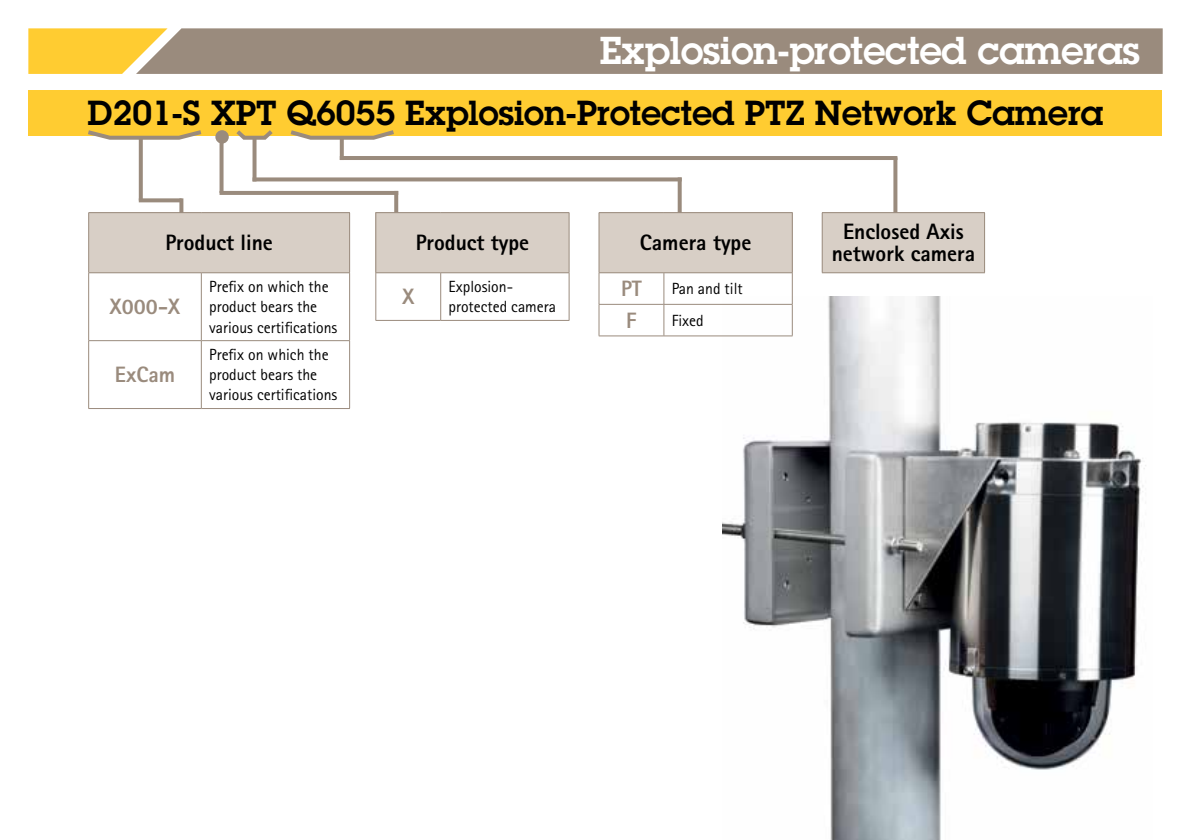
<style>
.page{position:relative;width:1191px;height:840px;background:#fff}
.page>*{position:absolute;margin:0;border:0;box-sizing:border-box;transform-origin:0 0}
.t1{font:600 38px "Lubalin Graph ECG";letter-spacing:-.005em;color:#fff}
.t2{font:600 34px "Lubalin Graph ECG";color:#000}
.t3{font:800 22.2px/22px "Rotis Sans Serif Pro";color:#000;text-align:center}
.t4{font:800 22.2px "Rotis Sans Serif Pro";color:#9a8b7d}
.t5{font:16.2px/20.2px "Rotis Sans Serif Pro";color:#000}
</style>
<div class="page">
<div style="left:29px;top:90px;width:1133px;height:46px;background:#ffcc31"></div>
<div style="left:168px;top:28px;width:994px;height:46px;background:#9a8b7d"></div>
<svg style="left:28px;top:28px;width:140px;height:46px;background:#f6cb4a"></svg>
<img style="left:722px;top:296px;width:424px;height:543px">
<div style="left:89px;top:212px;width:261px;height:60px;background:#d8cfc6"></div>
<hr style="left:88px;top:212px;width:113px;height:1px;background:#9a8b7d">
<hr style="left:88px;top:213px;width:1px;height:59px;background:#9a8b7d">
<hr style="left:201px;top:212px;width:149px;height:1px;background:#9a8b7d">
<hr style="left:349px;top:213px;width:1px;height:59px;background:#9a8b7d">
<hr style="left:88px;top:272px;width:113px;height:1px;background:#9a8b7d">
<hr style="left:88px;top:273px;width:1px;height:67px;background:#9a8b7d">
<hr style="left:201px;top:272px;width:149px;height:1px;background:#9a8b7d">
<hr style="left:201px;top:273px;width:1px;height:67px;background:#9a8b7d">
<hr style="left:349px;top:273px;width:1px;height:67px;background:#9a8b7d">
<hr style="left:88px;top:340px;width:113px;height:1px;background:#9a8b7d">
<hr style="left:88px;top:341px;width:1px;height:67px;background:#9a8b7d">
<hr style="left:201px;top:340px;width:149px;height:1px;background:#9a8b7d">
<hr style="left:201px;top:341px;width:1px;height:67px;background:#9a8b7d">
<hr style="left:349px;top:341px;width:1px;height:67px;background:#9a8b7d">
<hr style="left:88px;top:408px;width:113px;height:1px;background:#9a8b7d">
<hr style="left:201px;top:408px;width:149px;height:1px;background:#9a8b7d">
<div style="left:822px;top:212px;width:162px;height:60px;background:#d8cfc6"></div>
<hr style="left:822px;top:212px;width:163px;height:1px;background:#9a8b7d">
<hr style="left:822px;top:213px;width:1px;height:59px;background:#9a8b7d">
<hr style="left:984px;top:213px;width:1px;height:59px;background:#9a8b7d">
<hr style="left:822px;top:272px;width:163px;height:1px;background:#9a8b7d">
<svg style="left:340px;top:142px;width:4px;height:14px"></svg>
<svg style="left:139px;top:142px;width:4px;height:56px"></svg>
<hr style="left:340px;top:156px;width:557px;height:4px;background:#9a8b7d">
<svg style="left:893px;top:160px;width:4px;height:52px"></svg>
<svg style="left:139px;top:198px;width:40px;height:4px"></svg>
<svg style="left:179px;top:198px;width:4px;height:14px"></svg>
<svg style="left:88px;top:130px;width:114px;height:12px"></svg>
<svg style="left:290px;top:130px;width:104px;height:12px"></svg>
<svg style="left:219px;top:143px;width:4px;height:48px"></svg>
<div style="left:376px;top:212px;width:193px;height:60px;background:#d8cfc6"></div>
<hr style="left:375px;top:212px;width:66px;height:1px;background:#9a8b7d">
<hr style="left:375px;top:213px;width:1px;height:59px;background:#9a8b7d">
<hr style="left:441px;top:212px;width:128px;height:1px;background:#9a8b7d">
<hr style="left:569px;top:213px;width:1px;height:59px;background:#9a8b7d">
<hr style="left:375px;top:272px;width:66px;height:1px;background:#9a8b7d">
<hr style="left:375px;top:273px;width:1px;height:47px;background:#9a8b7d">
<hr style="left:441px;top:272px;width:128px;height:1px;background:#9a8b7d">
<hr style="left:440px;top:273px;width:1px;height:47px;background:#9a8b7d">
<hr style="left:569px;top:273px;width:1px;height:47px;background:#9a8b7d">
<hr style="left:375px;top:320px;width:66px;height:1px;background:#9a8b7d">
<hr style="left:441px;top:320px;width:128px;height:1px;background:#9a8b7d">
<hr style="left:219px;top:191px;width:179px;height:4px;background:#9a8b7d">
<svg style="left:394px;top:195px;width:4px;height:17px"></svg>
<div style="left:599px;top:212px;width:193px;height:60px;background:#d8cfc6"></div>
<hr style="left:598px;top:212px;width:66px;height:1px;background:#9a8b7d">
<hr style="left:598px;top:213px;width:1px;height:59px;background:#9a8b7d">
<hr style="left:664px;top:212px;width:128px;height:1px;background:#9a8b7d">
<hr style="left:792px;top:213px;width:1px;height:59px;background:#9a8b7d">
<hr style="left:598px;top:272px;width:66px;height:1px;background:#9a8b7d">
<hr style="left:598px;top:273px;width:1px;height:31px;background:#9a8b7d">
<hr style="left:664px;top:272px;width:128px;height:1px;background:#9a8b7d">
<hr style="left:663px;top:273px;width:1px;height:31px;background:#9a8b7d">
<hr style="left:792px;top:273px;width:1px;height:31px;background:#9a8b7d">
<hr style="left:598px;top:304px;width:66px;height:1px;background:#9a8b7d">
<hr style="left:598px;top:304px;width:1px;height:31px;background:#9a8b7d">
<hr style="left:664px;top:304px;width:128px;height:1px;background:#9a8b7d">
<hr style="left:663px;top:304px;width:1px;height:31px;background:#9a8b7d">
<hr style="left:792px;top:304px;width:1px;height:31px;background:#9a8b7d">
<hr style="left:598px;top:335px;width:66px;height:1px;background:#9a8b7d">
<hr style="left:664px;top:335px;width:128px;height:1px;background:#9a8b7d">
<div style="left:215px;top:130px;width:14px;height:13px;background:#9a8b7d;border-radius:50%"></div>
<svg style="left:236px;top:130px;width:37px;height:12px"></svg>
<svg style="left:252px;top:138px;width:4px;height:39px"></svg>
<svg style="left:252px;top:177px;width:425px;height:4px;background:#a5978b"></svg>
<svg style="left:677px;top:177px;width:4px;height:35px"></svg>
<h1 class="t1" style="left:599px;top:25px;width:542px">Explosion-protected cameras</h1>
<h2 class="t2" style="left:88px;top:91px;width:1017px">D201-S XPT Q6055 Explosion-Protected PTZ Network Camera</h2>
<h3 class="t3" style="left:165px;top:232px;width:109px">Product line</h3>
<h3 class="t4" style="left:110px;top:292px;width:72px">X000-X</h3>
<h3 class="t4" style="left:115px;top:360px;width:62px">ExCam</h3>
<p class="t5" style="left:209px;top:276px;width:130px">Prefix on which the product bears the various certifications</p>
<p class="t5" style="left:209px;top:344px;width:130px">Prefix on which the product bears the various certifications</p>
<h3 class="t3" style="left:416px;top:232px;width:115px">Product type</h3>
<h3 class="t4" style="left:402px;top:282px;width:14px">X</h3>
<p class="t5" style="left:448px;top:276px;width:109px">Explosion&shy;protected camera</p>
<h3 class="t3" style="left:640px;top:232px;width:113px">Camera type</h3>
<h3 class="t4" style="left:621px;top:274px;width:22px">PT</h3>
<p class="t5" style="left:672px;top:278px;width:72px">Pan and tilt</p>
<h3 class="t4" style="left:626px;top:306px;width:12px">F</h3>
<p class="t5" style="left:672px;top:310px;width:33px">Fixed</p>
<h3 class="t3" style="left:831px;top:221px;width:145px">Enclosed Axis network camera</h3>
</div>
